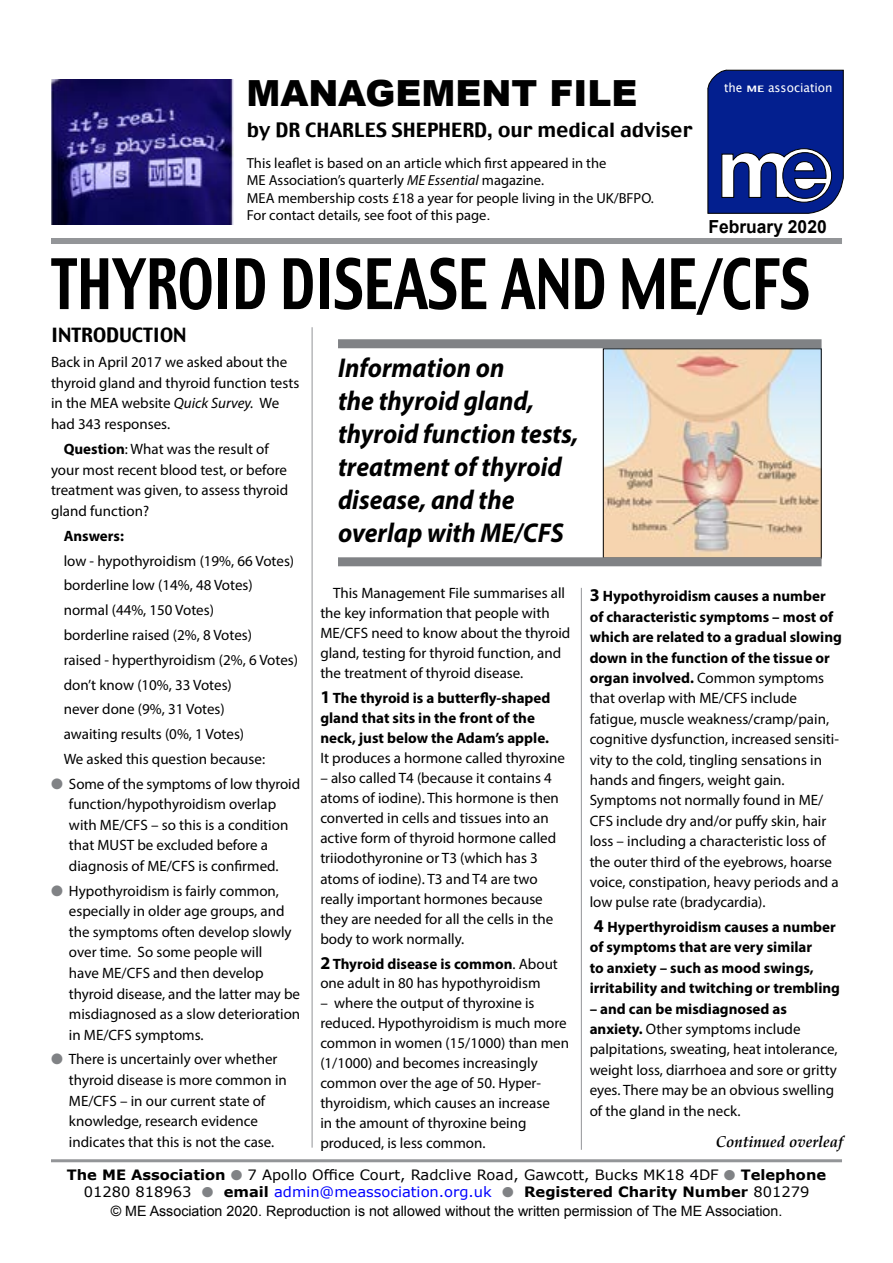
<style>
.page{position:relative;width:893px;height:1263px;background:#fff}
.page>*{position:absolute;margin:0;border:0;box-sizing:border-box;transform-origin:0 0}
.t1{font:69px "Charcoal";color:#000;scale:.76 1}
.t2{font:900 36px "Arial";color:#000}
.t3{font:italic 700 27.3px/33px "Myriad Pro";color:#000;scale:.93 1}
.t4{font:19.5px "Charcoal";color:#000}
.t5{font:700 18px "Arial";color:#000}
.t6{font:italic 700 16.05px "Palatino";color:#000;scale:.93 1}
.t7{font:15px/20.4px "Myriad Pro";color:#000}
.t8{font:700 15px/20.4px "Myriad Pro";color:#000}
.t9{font:14.55px/17.4px "Myriad Pro";color:#000}
.t10{font:14.25px/17.1px "Verdana";color:#000;text-align:center}
.t11{font:14.25px "Arial";color:#000}
.t12{font:12.3px "Lucida Grande";color:#fff}
.s1{font-weight:700;font-size:9px}
.s2{font-style:italic}
.s3{font-family:"Arial"}
.s4{font-weight:700}
.s5{color:#808285}
.s6{font-size:18px}
.s7{font-weight:700;font-size:18px}
.s8{color:#00f}
</style>
<div class="page">
<div style="left:51px;top:238px;width:791px;height:6px;background:#939598"></div>
<hr style="left:51px;top:1159px;width:791px;height:3px;background:#939598">
<hr style="left:312px;top:327px;width:1px;height:821px;background:#939598">
<hr style="left:581px;top:588px;width:1px;height:562px;background:#939598">
<img style="left:605px;top:350px;width:215px;height:206px">
<div style="left:603px;top:348px;width:219px;height:210px;border:1px solid #000"></div>
<div style="left:338px;top:339px;width:484px;height:9px;background:#808285"></div>
<div style="left:338px;top:557px;width:484px;height:9px;background:#808285"></div>
<img style="left:51px;top:79px;width:182px;height:145px">
<svg style="left:707px;top:70px;width:137px;height:144px;background:#283e96"></svg>
<div style="left:724px;top:83px;width:114px;height:14px;background:#031f8f"></div>
<h2 class="t2" style="left:246px;top:67px;width:392px">MANAGEMENT FILE</h2>
<p class="t12" style="left:724px;top:81px;width:110px">the <span class="s1">ME</span> association</p>
<h3 class="t4" style="left:247px;top:118px;width:447px">by DR CHARLES SHEPHERD, our medical adviser</h3>
<p class="t9" style="left:247px;top:154px;width:409px">This leaflet is based on an article which first appeared in the<br>ME Association’s quarterly <span class="s2">ME Essential</span> magazine.<br>MEA membership costs £18 a year for people living in the UK/BFPO.<br>For contact details, see foot of this page<span class="s3">.</span></p>
<p class="t5" style="left:708px;top:214px;width:120px">February 2020</p>
<h1 class="t1" style="left:51px;top:239px;width:1000px">THYROID DISEASE AND ME/CFS</h1>
<h3 class="t4" style="left:51px;top:322px;width:137px">INTRODUCTION</h3>
<p class="t7" style="left:51px;top:351px;width:250px">Back in April 2017 we asked about the thyroid gland and thyroid function tests in the MEA website <span class="s2">Quick Survey.</span> We had 343 responses.</p>
<p class="t7" style="left:51px;top:438px;width:239px;text-indent:13px"><span class="s4">Question</span>: What was the result of your most recent blood test, or before treatment was given, to assess thyroid gland function?</p>
<p class="t8" style="left:64px;top:525px;width:62px">Answers:</p>
<p class="t7" style="left:64px;top:548px;width:236px;line-height:24.8px">low - hypothyroidism (19%, 66 Votes) borderline low (14%, 48 Votes) normal (44%, 150 Votes)<br>borderline raised (2%, 8 Votes)<br>raised - hyperthyroidism (2%, 6 Votes) don’t know (10%, 33 Votes)<br>never done (9%, 31 Votes)<br>awaiting results (0%, 1 Votes)<br>We asked this question because:</p>
<p class="t7" style="left:69px;top:773px;width:233px;text-indent:-18px"><span class="s5">●</span> Some of the symptoms of low thyroid function/hypothyroidism overlap with ME/CFS – so this is a condition that MUST be excluded before a diagnosis of ME/CFS is confirmed.</p>
<p class="t7" style="left:69px;top:880px;width:233px;text-indent:-18px"><span class="s5">●</span> Hypothyroidism is fairly common, especially in older age groups, and the symptoms often develop slowly over time. So some people will<br>have ME/CFS and then develop thyroid disease, and the latter may be misdiagnosed as a slow deterioration in ME/CFS symptoms.</p>
<p class="t7" style="left:69px;top:1049px;width:219px;text-indent:-18px"><span class="s5">●</span> There is uncertainly over whether thyroid disease is more common in ME/CFS – in our current state of knowledge, research evidence indicates that this is not the case.</p>
<h3 class="t3" style="left:338px;top:350px;width:260px">Information on<br>the thyroid gland, thyroid function tests, treatment of thyroid disease, and the overlap with ME/CFS</h3>
<p class="t7" style="left:320px;top:582px;width:251px;text-indent:13px">This Management File summarises all the key information that people with ME/CFS need to know about the thyroid gland, testing for thyroid function, and the treatment of thyroid disease.</p>
<p class="t8" style="left:320px;top:687px;width:232px"><span class="s6">1</span> The thyroid is a butterfly-shaped gland that sits in the front of the neck, just below the Adam’s apple.</p>
<p class="t7" style="left:320px;top:747px;width:246px">It produces a hormone called thyroxine</p>
<p class="t7" style="left:320px;top:768px;width:240px">– also called T4 (because it contains 4 atoms of iodine). This hormone is then converted in cells and tissues into an active form of thyroid hormone called triiodothyronine or T3 (which has 3 atoms of iodine). T3 and T4 are two really important hormones because they are needed for all the cells in the body to work normally.</p>
<p class="t7" style="left:320px;top:953px;width:239px;line-height:20px"><span class="s7">2</span> <span class="s4">Thyroid disease is common</span>. About one adult in 80 has hypothyroidism</p>
<p class="t7" style="left:320px;top:993px;width:250px;line-height:20px">– where the output of thyroxine is reduced. Hypothyroidism is much more common in women (15/1000) than men (1/1000) and becomes increasingly common over the age of 50. Hyper&shy;thyroidism, which causes an increase<br>in the amount of thyroxine being produced, is less common.</p>
<p class="t7" style="left:590px;top:586px;width:254px"><span class="s7">3</span> <span class="s4">Hypothyroidism causes a number of characteristic symptoms – most of which are related to a gradual slowing down in the function of the tissue or organ involved.</span> Common symptoms that overlap with ME/CFS include fatigue, muscle weakness/cramp/pain, cognitive dysfunction, increased sensiti&shy;vity to the cold, tingling sensations in hands and fingers, weight gain.<br>Symptoms not normally found in ME/ CFS include dry and/or puffy skin, hair loss – including a characteristic loss of the outer third of the eyebrows, hoarse voice, constipation, heavy periods and a low pulse rate (bradycardia).</p>
<p class="t8" style="left:590px;top:916px;width:252px"><span class="s6">4</span> Hyperthyroidism causes a number of symptoms that are very similar<br>to anxiety – such as mood swings, irritability and twitching or trembling</p>
<p class="t7" style="left:590px;top:998px;width:249px"><span class="s4">– and can be misdiagnosed as anxiety.</span> Other symptoms include palpitations, sweating, heat intolerance, weight loss, diarrhoea and sore or gritty eyes. There may be an obvious swelling of the gland in the neck.</p>
<p class="t6" style="left:716px;top:1128px;width:138px">Continued overleaf</p>
<p class="t10" style="left:67px;top:1166px;width:761px"><span class="s4">The ME Association</span> <span class="s5">●</span> 7 Apollo Office Court, Radclive Road, Gawcott, Bucks MK18 4DF <span class="s5">●</span> <span class="s4">Telephone<br></span>01280 818963 <span class="s5">●</span> <span class="s4">email</span> <span class="s8">admin@meassociation.org.uk</span> <span class="s5">●</span> <span class="s4">Registered Charity Number</span> 801279</p>
<p class="t11" style="left:111px;top:1201px;width:673px">© ME Association 2020. Reproduction is not allowed without the written permission of The ME Association.</p>
</div>
